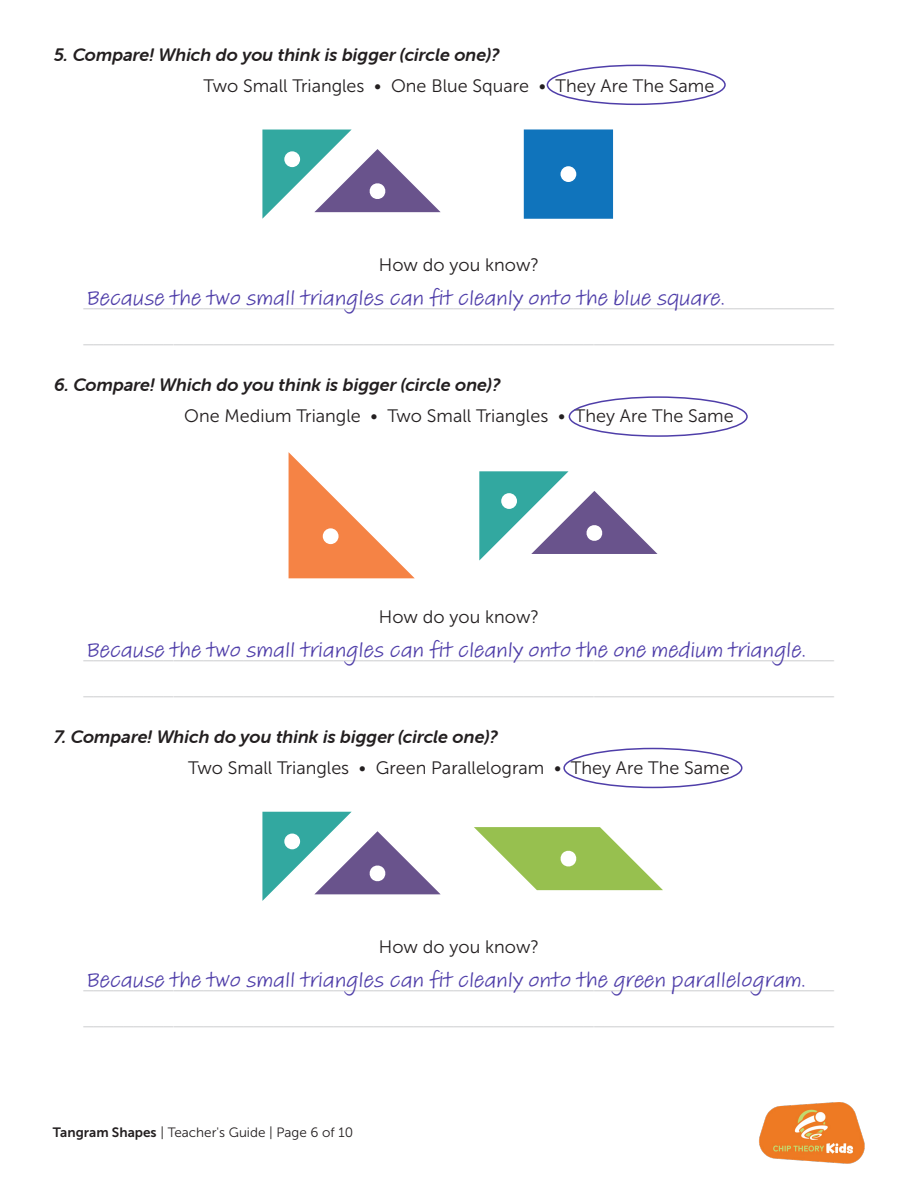
<style>
.page{position:relative;width:918px;height:1188px;background:#fff}
.page>*{position:absolute;margin:0;border:0;box-sizing:border-box;transform-origin:0 0}
.Student_Sample_Text{font:22.5px "Adobe Handwriting Tiffany";color:#4f3ea9}
.t1{font:18px "Helvetica";color:#c7c8ca}
.Body_Text{font:18px "Museo Sans 300";color:#231f20}
.Worksheet_Question{font:italic 18px "Museo Sans Rounded 700";color:#231f20}
.t2{font:13.5px "Museo Sans 300";color:#231f20}
.s1{font-family:"Museo Sans 700"}
</style>
<div class="page">
<img style="left:759px;top:1102px;width:106px;height:62px">
<svg style="left:262px;top:130px;width:179px;height:89px"></svg>
<div style="left:284px;top:151px;width:16px;height:16px;background:#fff;border-radius:50%"></div>
<div style="left:524px;top:129px;width:89px;height:90px;background:#1074bc"></div>
<div style="left:561px;top:166px;width:15px;height:16px;background:#fff;border-radius:50%"></div>
<svg style="left:289px;top:452px;width:126px;height:126px"></svg>
<div style="left:323px;top:528px;width:16px;height:16px;background:#fff;border-radius:50%"></div>
<svg style="left:479px;top:471px;width:179px;height:90px"></svg>
<div style="left:501px;top:493px;width:16px;height:16px;background:#fff;border-radius:50%"></div>
<svg style="left:262px;top:812px;width:179px;height:89px"></svg>
<div style="left:284px;top:834px;width:16px;height:15px;background:#fff;border-radius:50%"></div>
<svg style="left:474px;top:827px;width:189px;height:63px"></svg>
<div style="left:547px;top:65px;width:179px;height:40px;border:2px solid #4f3ea9;border-radius:50%"></div>
<div style="left:569px;top:396px;width:179px;height:41px;border:2px solid #4f3ea9;border-radius:50%"></div>
<div style="left:563px;top:748px;width:180px;height:40px;border:2px solid #4f3ea9;border-radius:50%"></div>
<p class="Worksheet_Question" style="left:54px;top:45px;width:447px">5. Compare! Which do you think is bigger (circle one)?</p>
<p class="Body_Text" style="left:204px;top:76px;width:512px">Two Small Triangles • One Blue Square • They Are The Same</p>
<p class="Body_Text" style="left:379px;top:255px;width:162px">How do you know?</p>
<p class="t1" style="left:84px;top:287px;width:752px">___________________________________________________________________________</p>
<p class="t1" style="left:84px;top:323px;width:752px">___________________________________________________________________________</p>
<p class="Worksheet_Question" style="left:54px;top:375px;width:448px">6. Compare! Which do you think is bigger (circle one)?</p>
<p class="Body_Text" style="left:184px;top:406px;width:551px">One Medium Triangle • Two Small Triangles • They Are The Same</p>
<p class="Student_Sample_Text" style="left:86px;top:282px;width:640px">Because the two small triangles can fit cleanly onto the blue square.</p>
<p class="Body_Text" style="left:379px;top:607px;width:162px">How do you know?</p>
<p class="t1" style="left:84px;top:638px;width:752px">___________________________________________________________________________</p>
<p class="t1" style="left:84px;top:674px;width:752px">___________________________________________________________________________</p>
<p class="Worksheet_Question" style="left:54px;top:727px;width:445px">7. Compare! Which do you think is bigger (circle one)?</p>
<p class="Body_Text" style="left:188px;top:758px;width:543px">Two Small Triangles • Green Parallelogram • They Are The Same</p>
<p class="Student_Sample_Text" style="left:86px;top:634px;width:721px">Because the two small triangles can fit cleanly onto the one medium triangle.</p>
<p class="Body_Text" style="left:379px;top:937px;width:162px">How do you know?</p>
<p class="t1" style="left:84px;top:969px;width:752px">___________________________________________________________________________</p>
<p class="t1" style="left:84px;top:1005px;width:752px">___________________________________________________________________________</p>
<p class="Student_Sample_Text" style="left:86px;top:964px;width:721px">Because the two small triangles can fit cleanly onto the green parallelogram.</p>
<p class="t2" style="left:53px;top:1125px;width:302px"><span class="s1">Tangram Shapes</span> | Teacher's Guide | Page 6 of 10</p>
</div>
